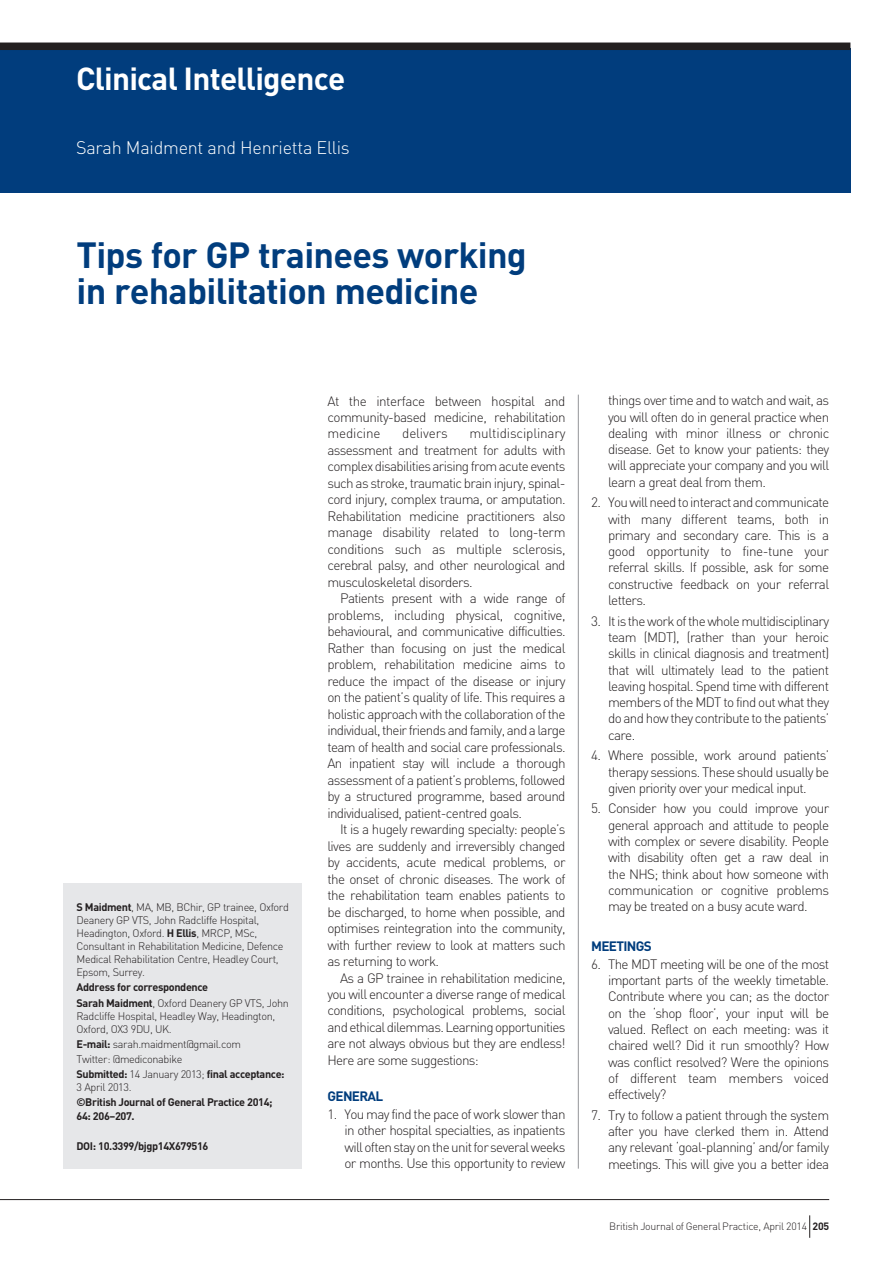
<style>
.page{position:relative;width:893px;height:1263px;background:#fff}
.page>*{position:absolute;margin:0;border:0;box-sizing:border-box;transform-origin:0 0}
.t1{font:700 36px/36px "DIN";letter-spacing:-.02em;color:#013d7d}
.t2{font:700 31.5px "DIN";letter-spacing:-.025em;color:#fff}
.t3{font:300 18px "DIN";letter-spacing:-.015em;color:#fff}
.t4{font:300 13.5px/16.5px "DIN";letter-spacing:-.05em;color:#231f20;text-align:justify}
.t5{font:700 13.5px "DIN";letter-spacing:-.05em;color:#013d7d}
.t6{font:300 13.5px "DIN";letter-spacing:-.01em;color:#231f20}
.t7{font:300 10.8px/13px "DIN";letter-spacing:-.035em;color:#231f20}
.t8{font:700 10.8px/15.1px "DIN";letter-spacing:-.035em;color:#231f20}
.t9{font:300 10.5px "DIN";letter-spacing:-.025em;color:#231f20}
.s1{font-weight:700}
.s2{font-weight:300}
</style>
<div class="page">
<div style="left:0;top:48px;width:850px;height:144px;background:#013d7d"></div>
<hr style="left:578px;top:395px;width:1px;height:773px;background:#939598">
<hr style="left:0;top:1199px;width:829px;height:1px;background:#231f20">
<svg style="left:809px;top:1215px;width:1px;height:23px"></svg>
<div style="left:64px;top:883px;width:238px;height:285px;background:#e6e7e9"></div>
<div style="left:0;top:43px;width:850px;height:7px;background:#231f20"></div>
<h2 class="t2" style="left:76px;top:58px;width:271px">Clinical Intelligence</h2>
<h3 class="t3" style="left:76px;top:136px;width:275px">Sarah Maidment and Henrietta Ellis</h3>
<h1 class="t1" style="left:77px;top:235px;width:452px">Tips for GP trainees working in rehabilitation medicine</h1>
<p class="t7" style="left:77px;top:900px;width:214px"><span class="s1">S Maidment</span>, MA, MB, BChir, GP trainee, Oxford Deanery GP VTS, John Radcliffe Hospital, Headington, Oxford. <span class="s1">H Ellis</span>, MRCP, MSc, Consultant in Rehabilitation Medicine, Defence Medical Rehabilitation Centre, Headley Court, Epsom, Surrey.</p>
<p class="t8" style="left:77px;top:979px;width:214px">Address for correspondence<br>Sarah Maidment<span class="s2">, Oxford Deanery GP VTS, John</span></p>
<p class="t7" style="left:77px;top:1009px;width:200px">Radcliffe Hospital, Headley Way, Headington,<br>Oxford, OX3 9DU, UK.</p>
<p class="t7" style="left:77px;top:1036px;width:210px;line-height:15.1px"><span class="s1">E-mail:</span> sarah.maidment@gmail.com<br>Twitter: @mediconabike<br><span class="s1">Submitted:</span> 14 January 2013; <span class="s1">final acceptance:</span></p>
<p class="t7" style="left:77px;top:1081px;width:57px">3 April 2013.</p>
<p class="t8" style="left:77px;top:1095px;width:198px;line-height:13px">©British Journal of General Practice 2014;<br>64: 206–207.</p>
<p class="t8" style="left:77px;top:1138px;width:134px">DOI: 10.3399/bjgp14X679516</p>
<p class="t4" style="left:327px;top:392px;width:240px">At the interface between hospital and community-based medicine, rehabilitation medicine</p>
<p class="t4" style="left:327px;top:425px;width:240px;text-indent:142px">multidisciplinary assessment and treatment for adults with complex disabilities arising from acute events such as stroke, traumatic brain injury, spinal&shy;cord injury, complex trauma, or amputation.<br>Rehabilitation medicine practitioners also manage disability related to long-term conditions such as multiple sclerosis, cerebral palsy, and other neurological and musculoskeletal disorders.</p>
<p class="t4" style="left:327px;top:590px;width:240px;text-indent:13px">Patients present with a wide range of problems, including physical, cognitive, behavioural, and communicative difficulties.<br>Rather than focusing on just the medical problem, rehabilitation medicine aims to reduce the impact of the disease or injury on the patient’s quality of life. This requires a holistic approach with the collaboration of the individual, their friends and family, and a large team of health and social care professionals.<br>An inpatient stay will include a thorough assessment of a patient’s problems, followed by a structured programme, based around individualised, patient-centred goals.</p>
<p class="t4" style="left:327px;top:821px;width:240px;text-indent:13px">It is a hugely rewarding specialty: people’s lives are suddenly and irreversibly changed by accidents, acute medical problems, or the onset of chronic diseases. The work of the rehabilitation team enables patients to be discharged, to home when possible, and optimises reintegration into the community, with further review to look at matters such as returning to work.</p>
<p class="t4" style="left:327px;top:969px;width:240px;text-indent:13px">As a GP trainee in rehabilitation medicine, you will encounter a diverse range of medical conditions, psychological problems, social and ethical dilemmas. Learning opportunities are not always obvious but they are endless!<br>Here are some suggestions:</p>
<p class="t5" style="left:327px;top:1087px;width:57px">General</p>
<p class="t4" style="left:344px;top:1106px;width:223px;text-indent:-17px">1. You may find the pace of work slower than in other hospital specialties, as inpatients will often stay on the unit for several weeks or months. Use this opportunity to review</p>
<p class="t6" style="left:402px;top:425px;width:47px">delivers</p>
<p class="t4" style="left:608px;top:392px;width:223px">things over time and to watch and wait, as you will often do in general practice when dealing with minor illness or chronic disease. Get to know your patients: they will appreciate your company and you will learn a great deal from them.</p>
<p class="t4" style="left:608px;top:494px;width:223px;text-indent:-17px">2. You will need to interact and communicate with many different teams, both in primary and secondary care. This is a good opportunity to fine-tune your referral skills. If possible, ask for some constructive feedback on your referral letters.</p>
<p class="t4" style="left:608px;top:612px;width:223px;text-indent:-17px">3. It is the work of the whole multidisciplinary team (MDT), (rather than your heroic skills in clinical diagnosis and treatment) that will ultimately lead to the patient leaving hospital. Spend time with different members of the MDT to find out what they do and how they contribute to the patients’ care.</p>
<p class="t4" style="left:608px;top:747px;width:223px;text-indent:-17px">4. Where possible, work around patients’ therapy sessions. These should usually be given priority over your medical input.</p>
<p class="t4" style="left:608px;top:800px;width:223px;text-indent:-17px">5. Consider how you could improve your general approach and attitude to people with complex or severe disability. People with disability often get a raw deal in the NHS; think about how someone with communication or cognitive problems may be treated on a busy acute ward.</p>
<p class="t5" style="left:591px;top:937px;width:62px">Meetings</p>
<p class="t4" style="left:608px;top:956px;width:223px;text-indent:-17px">6. The MDT meeting will be one of the most important parts of the weekly timetable.<br>Contribute where you can; as the doctor on the ‘shop floor’, your input will be valued. Reflect on each meeting: was it chaired well? Did it run smoothly? How was conflict resolved? Were the opinions of different team members voiced effectively?</p>
<p class="t4" style="left:608px;top:1106px;width:223px;text-indent:-17px">7. Try to follow a patient through the system after you have clerked them in. Attend any relevant ‘goal-planning’ and/or family meetings. This will give you a better idea</p>
<p class="t9" style="left:609px;top:1219px;width:221px">British Journal of General Practice, April 2014 <span class="s1">205</span></p>
</div>
